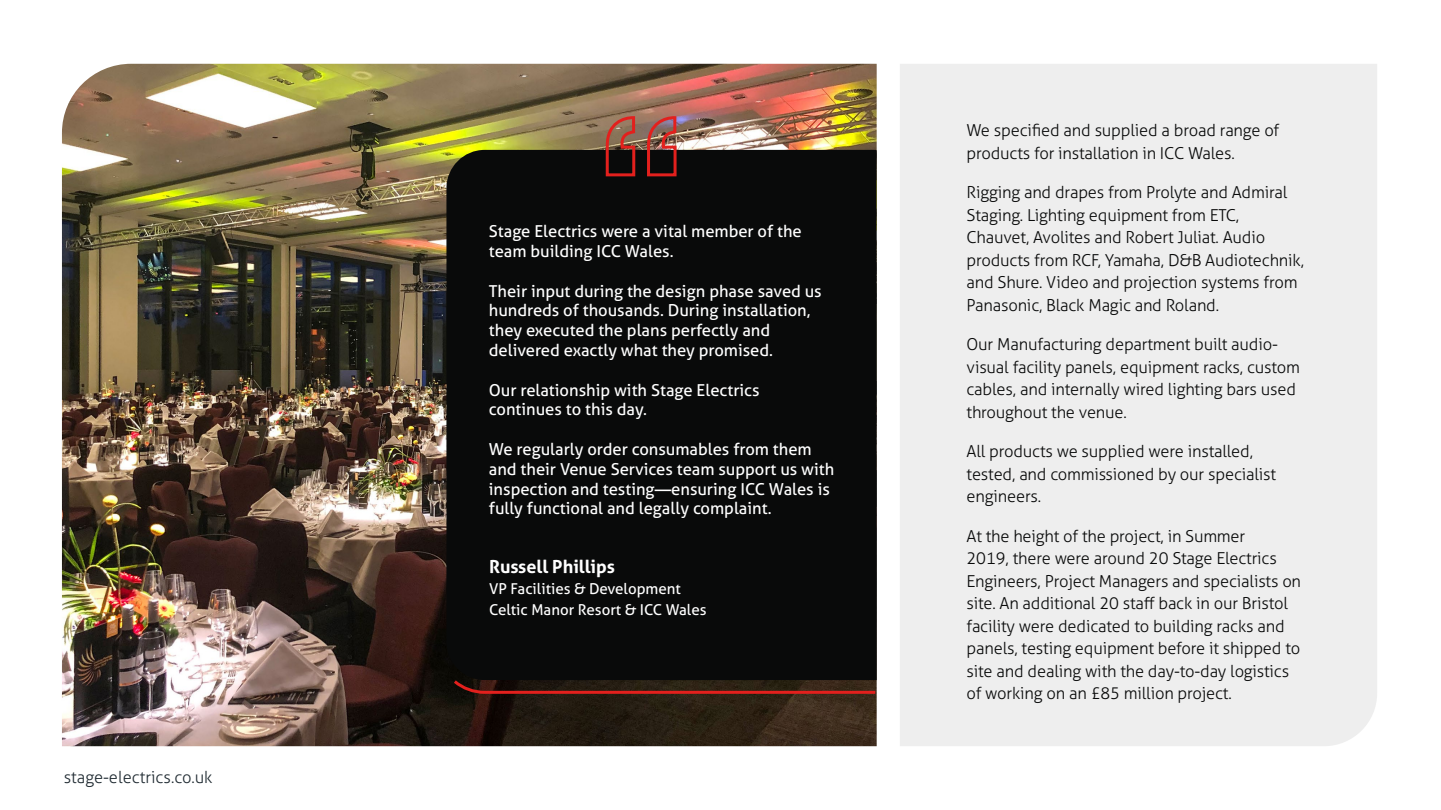
<style>
.page{position:relative;width:1441px;height:810px;background:#fff}
.page>*{position:absolute;margin:0;border:0;box-sizing:border-box;transform-origin:0 0}
.t1{font:700 18px "Aller";color:#fff}
.t2{font:300 16.5px/22.5px "Aller";letter-spacing:-.01em;color:#090a0a}
.t3{font:16.5px/19.8px "Aller";color:#fff}
.t4{font:300 16.5px "Aller";color:#202b32}
.t5{font:15px/21px "Aller";color:#fff}
</style>
<div class="page">
<div style="left:900px;top:64px;width:476px;height:682px;background:#eee"></div>
<img style="left:62px;top:64px;width:814px;height:682px">
<div style="left:446px;top:150px;width:430px;height:530px;background:#090a0a"></div>
<svg style="left:604px;top:115px;width:74px;height:63px;background:#723c34"></svg>
<svg style="left:450px;top:677px;width:427px;height:18px;background:#421b13"></svg>
<p class="t4" style="left:64px;top:767px;width:150px">stage-electrics.co.uk</p>
<p class="t3" style="left:489px;top:221px;width:314px">Stage Electrics were a vital member of the team building ICC Wales.</p>
<p class="t3" style="left:489px;top:281px;width:334px">Their input during the design phase saved us hundreds of thousands. During installation, they executed the plans perfectly and delivered exactly what they promised.</p>
<p class="t3" style="left:489px;top:380px;width:272px">Our relationship with Stage Electrics continues to this day.</p>
<p class="t3" style="left:489px;top:439px;width:347px">We regularly order consumables from them and their Venue Services team support us with inspection and testing—ensuring ICC Wales is fully functional and legally complaint.</p>
<p class="t1" style="left:489px;top:555px;width:127px">Russell Phillips</p>
<p class="t5" style="left:489px;top:578px;width:219px">VP Facilities &amp; Development<br>Celtic Manor Resort &amp; ICC Wales</p>
<p class="t2" style="left:966px;top:119px;width:314px">We specified and supplied a broad range of products for installation in ICC Wales.</p>
<p class="t2" style="left:966px;top:181px;width:339px">Rigging and drapes from Prolyte and Admiral Staging. Lighting equipment from ETC, Chauvet, Avolites and Robert Juliat. Audio products from RCF, Yamaha, D&amp;B Audiotechnik, and Shure. Video and projection systems from Panasonic, Black Magic and Roland.</p>
<p class="t2" style="left:966px;top:333px;width:335px">Our Manufacturing department built audio&shy;visual facility panels, equipment racks, custom cables, and internally wired lighting bars used throughout the venue.</p>
<p class="t2" style="left:966px;top:440px;width:311px">All products we supplied were installed, tested, and commissioned by our specialist engineers.</p>
<p class="t2" style="left:966px;top:525px;width:336px">At the height of the project, in Summer<br>2019, there were around 20 Stage Electrics Engineers, Project Managers and specialists on site. An additional 20 staff back in our Bristol facility were dedicated to building racks and panels, testing equipment before it shipped to site and dealing with the day-to-day logistics of working on an £85 million project.</p>
</div>
